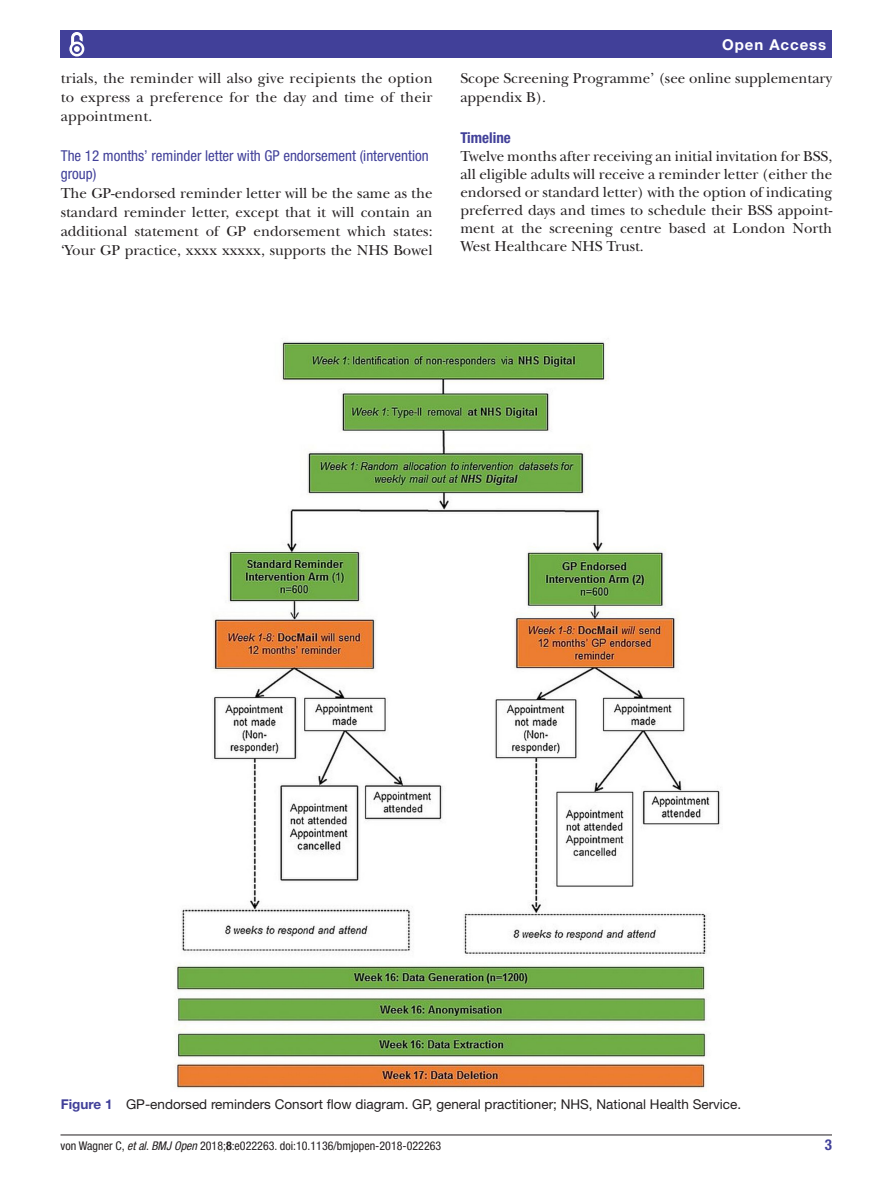
<style>
.page{position:relative;width:893px;height:1191px;background:#fff}
.page>*{position:absolute;margin:0;border:0;box-sizing:border-box;transform-origin:0 0}
.t1{font:15px/19px "New Baskerville";color:#231f20;text-align:justify}
.t2{font:condensed 15px/18px "Helvetica Neue LT Std";color:#414099}
.t3{font:700 15px "Helvetica Neue LT Std";letter-spacing:.065em;color:#fff}
.t4{font:700 condensed 15px "Helvetica Neue LT Std";color:#414099}
.t5{font:13.5px "Helvetica Neue LT Std";color:#231f20}
.t6{font:condensed 12px "Helvetica Neue LT Std";color:#231f20}
.s1{font-weight:700;color:#414099}
.s2{font-style:italic}
.s3{font-weight:700}
</style>
<div class="page">
<hr style="left:61px;top:1134px;width:771px;height:1px;background:#231f20">
<div style="left:61px;top:31px;width:771px;height:27px;background:#414099"></div>
<svg style="left:69px;top:32px;width:16px;height:25px"></svg>
<img style="left:175px;top:341px;width:545px;height:748px">
<p class="t1" style="left:61px;top:69px;width:373px">trials, the reminder will also give recipients the option to express a preference for the day and time of their appointment.</p>
<p class="t2" style="left:61px;top:146px;width:370px">The 12 months’ reminder letter with GP endorsement (intervention group)</p>
<p class="t1" style="left:61px;top:183px;width:373px">The GP-endorsed reminder letter will be the same as the standard reminder letter, except that it will contain an additional statement of GP endorsement which states: ‘Your GP practice, xxxx xxxxx, supports the NHS Bowel</p>
<p class="t3" style="left:722px;top:35px;width:106px">Open Access</p>
<p class="t1" style="left:460px;top:69px;width:373px">Scope Screening Programme’ (see online supplementary appendix B).</p>
<p class="t4" style="left:460px;top:128px;width:52px">Timeline</p>
<p class="t1" style="left:460px;top:147px;width:373px;line-height:18px">Twelve months after receiving an initial invitation for BSS, all eligible adults will receive a reminder letter (either the endorsed or standard letter) with the option of indicating preferred days and times to schedule their BSS appoint&shy;ment at the screening centre based at London North West Healthcare NHS Trust.</p>
<p class="t5" style="left:61px;top:1096px;width:682px"><span class="s1">Figure 1</span> GP-endorsed reminders Consort flow diagram. GP, general practitioner; NHS, National Health Service.</p>
<p class="t6" style="left:61px;top:1138px;width:382px">von Wagner C, <span class="s2">et al</span>. <span class="s2">BMJ Open</span> 2018;<span class="s3">8</span>:e022263. doi:10.1136/bmjopen-2018-022263</p>
<p class="t4" style="left:825px;top:1135px;width:9px">3</p>
</div>
